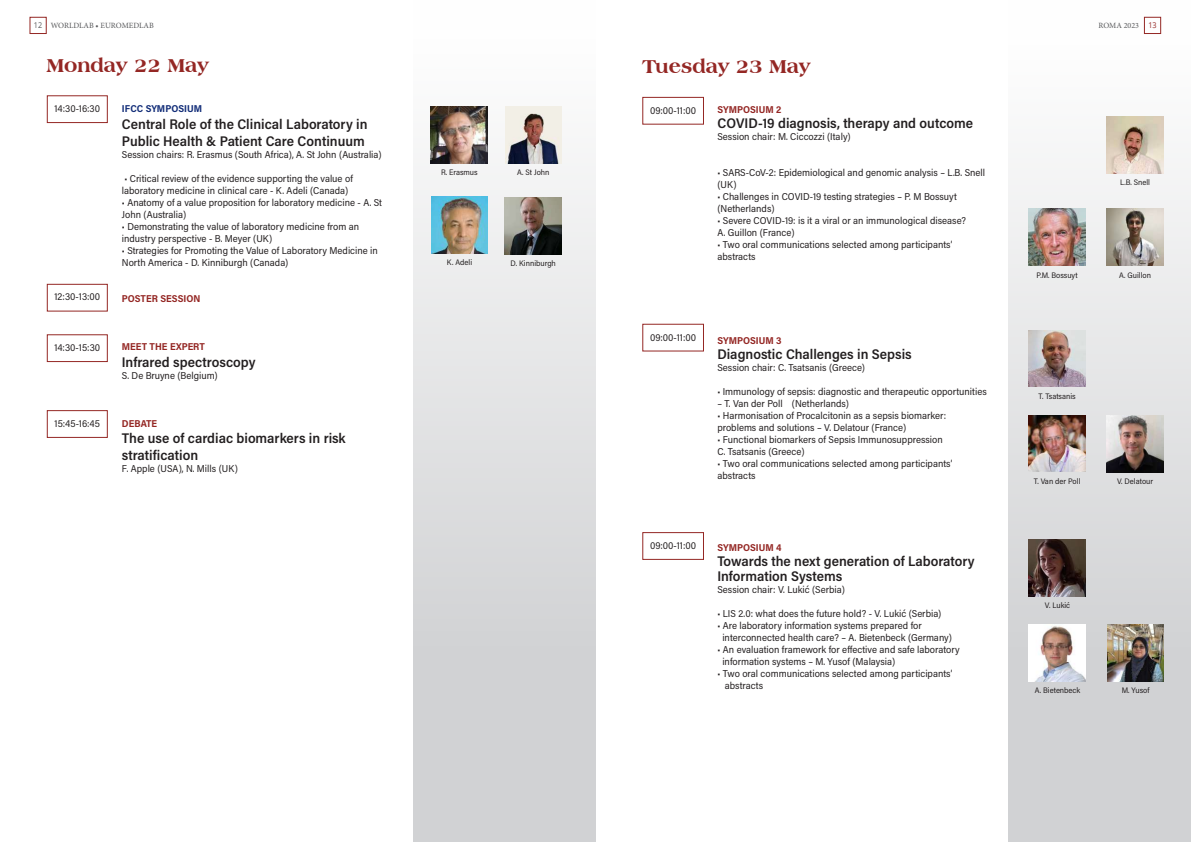
<style>
.page{position:relative;width:1191px;height:842px;background:#fff}
.page>*{position:absolute;margin:0;border:0;box-sizing:border-box;transform-origin:0 0}
.t1{font:800 20px "Americana BT";color:#942724}
.t2{font:600 14px/16.8px "Acumin Pro Semi Cond";color:#231f20}
.t3{font:10px/12px "Acumin Pro Semi Cond";color:#231f20}
.t4{font:700 10px "Acumin Pro Semi Cond";color:#942724}
.t5{font:700 10px "Acumin Pro Semi Cond";color:#122d78}
.t6{font:8px "Acumin Pro Semi Cond";color:#231f20}
.t7{font:8px "Minion Pro";color:#57585a}
.s1{font-family:"Open Sans"}
.s2{font-family:"Open Sans";color:#942724}
</style>
<div class="page">
<div style="left:29px;top:17px;width:18px;height:17px;border:1px solid #942724"></div>
<div style="left:413px;top:0;width:183px;height:842px;background:linear-gradient(to bottom,#fbfbfb,#cacbcd)"></div>
<div style="left:47px;top:95px;width:61px;height:28px;border:1px solid #942724"></div>
<div style="left:47px;top:284px;width:61px;height:28px;border:1px solid #942724"></div>
<img style="left:431px;top:197px;width:57px;height:56px">
<img style="left:505px;top:107px;width:57px;height:56px">
<img style="left:504px;top:197px;width:57px;height:57px">
<div style="left:47px;top:334px;width:61px;height:28px;border:1px solid #942724"></div>
<div style="left:47px;top:410px;width:61px;height:28px;border:1px solid #942724"></div>
<div style="left:1008px;top:0;width:183px;height:842px;background:linear-gradient(to bottom,#fdfdfd,#c9cacc)"></div>
<div style="left:642px;top:97px;width:62px;height:28px;border:1px solid #942724"></div>
<div style="left:642px;top:324px;width:62px;height:27px;border:1px solid #942724"></div>
<div style="left:642px;top:532px;width:62px;height:28px;border:1px solid #942724"></div>
<img style="left:1028px;top:209px;width:57px;height:57px">
<img style="left:1028px;top:330px;width:57px;height:57px">
<img style="left:1028px;top:415px;width:57px;height:57px">
<img style="left:1029px;top:540px;width:56px;height:56px">
<img style="left:1029px;top:625px;width:56px;height:56px">
<img style="left:1106px;top:117px;width:57px;height:57px">
<img style="left:1106px;top:209px;width:57px;height:57px">
<img style="left:1106px;top:415px;width:57px;height:57px">
<img style="left:1107px;top:625px;width:56px;height:56px">
<img style="left:431px;top:106px;width:56px;height:57px">
<p class="t7" style="left:34px;top:20px;width:121px"><span class="s1">12</span> WORLDLAB • EUROMEDLAB</p>
<p class="t7" style="left:1098px;top:20px;width:60px">ROMA 2023 <span class="s2">13</span></p>
<h1 class="t1" style="left:47px;top:53px;width:164px">Monday 22 May</h1>
<p class="t3" style="left:54px;top:102px;width:47px">14:30-16:30</p>
<p class="t5" style="left:122px;top:102px;width:82px">IFCC SYMPOSIUM</p>
<h2 class="t2" style="left:122px;top:115px;width:247px">Central Role of the Clinical Laboratory in<br>Public Health &amp; Patient Care Continuum</h2>
<p class="t3" style="left:122px;top:148px;width:261px">Session chairs: R. Erasmus (South Africa), A. St John (Australia)</p>
<p class="t3" style="left:122px;top:172px;width:232px">• Critical review of the evidence supporting the value of laboratory medicine in clinical care - K. Adeli (Canada)</p>
<p class="t3" style="left:122px;top:196px;width:262px">• Anatomy of a value proposition for laboratory medicine - A. St<br>John (Australia)</p>
<p class="t3" style="left:122px;top:220px;width:239px">• Demonstrating the value of laboratory medicine from an industry perspective - B. Meyer (UK)</p>
<p class="t3" style="left:122px;top:244px;width:257px">• Strategies for Promoting the Value of Laboratory Medicine in<br>North America - D. Kinniburgh (Canada)</p>
<p class="t4" style="left:122px;top:291px;width:80px">POSTER SESSION</p>
<p class="t3" style="left:54px;top:290px;width:47px">12:30-13:00</p>
<p class="t3" style="left:54px;top:341px;width:47px">14:30-15:30</p>
<p class="t3" style="left:55px;top:418px;width:47px">15:45-16:45</p>
<p class="t4" style="left:122px;top:339px;width:85px">MEET THE EXPERT</p>
<h2 class="t2" style="left:122px;top:353px;width:135px">Infrared spectroscopy</h2>
<p class="t3" style="left:122px;top:369px;width:97px">S. De Bruyne (Belgium)</p>
<p class="t4" style="left:122px;top:416px;width:37px">DEBATE</p>
<h2 class="t2" style="left:122px;top:430px;width:225px">The use of cardiac biomarkers in risk stratification</h2>
<p class="t3" style="left:122px;top:462px;width:117px">F. Apple (USA), N. Mills (UK)</p>
<p class="t6" style="left:441px;top:167px;width:38px">R. Erasmus</p>
<p class="t6" style="left:447px;top:257px;width:27px">K. Adeli</p>
<p class="t6" style="left:517px;top:167px;width:34px">A. St John</p>
<p class="t6" style="left:510px;top:258px;width:47px">D. Kinniburgh</p>
<h1 class="t1" style="left:642px;top:55px;width:170px">Tuesday 23 May</h1>
<p class="t3" style="left:650px;top:104px;width:47px">09:00-11:00</p>
<p class="t4" style="left:717px;top:103px;width:65px">SYMPOSIUM 2</p>
<h2 class="t2" style="left:717px;top:114px;width:257px">COVID-19 diagnosis, therapy and outcome</h2>
<p class="t3" style="left:717px;top:130px;width:135px">Session chair: M. Ciccozzi (Italy)</p>
<p class="t3" style="left:717px;top:166px;width:269px">• SARS-CoV-2: Epidemiological and genomic analysis – L.B. Snell (UK)</p>
<p class="t3" style="left:717px;top:190px;width:241px">• Challenges in COVID-19 testing strategies – P. M Bossuyt (Netherlands)</p>
<p class="t3" style="left:717px;top:214px;width:250px">• Severe COVID-19: is it a viral or an immunological disease?<br>A. Guillon (France)</p>
<p class="t3" style="left:717px;top:238px;width:236px">• Two oral communications selected among participants’ abstracts</p>
<p class="t3" style="left:650px;top:331px;width:47px">09:00-11:00</p>
<p class="t4" style="left:717px;top:334px;width:66px">SYMPOSIUM 3</p>
<h2 class="t2" style="left:717px;top:345px;width:196px">Diagnostic Challenges in Sepsis</h2>
<p class="t3" style="left:717px;top:361px;width:149px">Session chair: C. Tsatsanis (Greece)</p>
<p class="t3" style="left:717px;top:385px;width:271px">• Immunology of sepsis: diagnostic and therapeutic opportunities</p>
<p class="t3" style="left:717px;top:397px;width:133px">– T. Van der Poll (Netherlands)</p>
<p class="t3" style="left:717px;top:409px;width:230px">• Harmonisation of Procalcitonin as a sepsis biomarker: problems and solutions – V. Delatour (France)</p>
<p class="t3" style="left:717px;top:433px;width:227px">• Functional biomarkers of Sepsis Immunosuppression<br>C. Tsatsanis (Greece)</p>
<p class="t3" style="left:717px;top:457px;width:236px">• Two oral communications selected among participants’ abstracts</p>
<p class="t3" style="left:650px;top:539px;width:47px">09:00-11:00</p>
<p class="t4" style="left:717px;top:541px;width:66px">SYMPOSIUM 4</p>
<h2 class="t2" style="left:717px;top:553px;width:259px;line-height:15px">Towards the next generation of Laboratory<br>Information Systems</h2>
<p class="t3" style="left:717px;top:583px;width:129px">Session chair: V. Lukić (Serbia)</p>
<p class="t3" style="left:717px;top:607px;width:225px">• LIS 2.0: what does the future hold? - V. Lukić (Serbia)</p>
<p class="t3" style="left:722px;top:619px;width:231px;text-indent:-5px">• Are laboratory information systems prepared for interconnected health care? – A. Bietenbeck (Germany)</p>
<p class="t3" style="left:722px;top:643px;width:239px;text-indent:-5px">• An evaluation framework for effective and safe laboratory information systems – M. Yusof (Malaysia)</p>
<p class="t3" style="left:725px;top:667px;width:229px;text-indent:-7px">• Two oral communications selected among participants’ abstracts</p>
<p class="t6" style="left:1036px;top:269px;width:43px">P.M. Bossuyt</p>
<p class="t6" style="left:1120px;top:177px;width:31px">L.B. Snell</p>
<p class="t6" style="left:1119px;top:269px;width:33px">A. Guillon</p>
<p class="t6" style="left:1038px;top:390px;width:39px">T. Tsatsanis</p>
<p class="t6" style="left:1034px;top:475px;width:48px">T. Van der Poll</p>
<p class="t6" style="left:1117px;top:476px;width:37px">V. Delatour</p>
<p class="t6" style="left:1044px;top:600px;width:27px">V. Lukić</p>
<p class="t6" style="left:1034px;top:685px;width:47px">A. Bietenbeck</p>
<p class="t6" style="left:1121px;top:685px;width:29px">M. Yusof</p>
</div>
